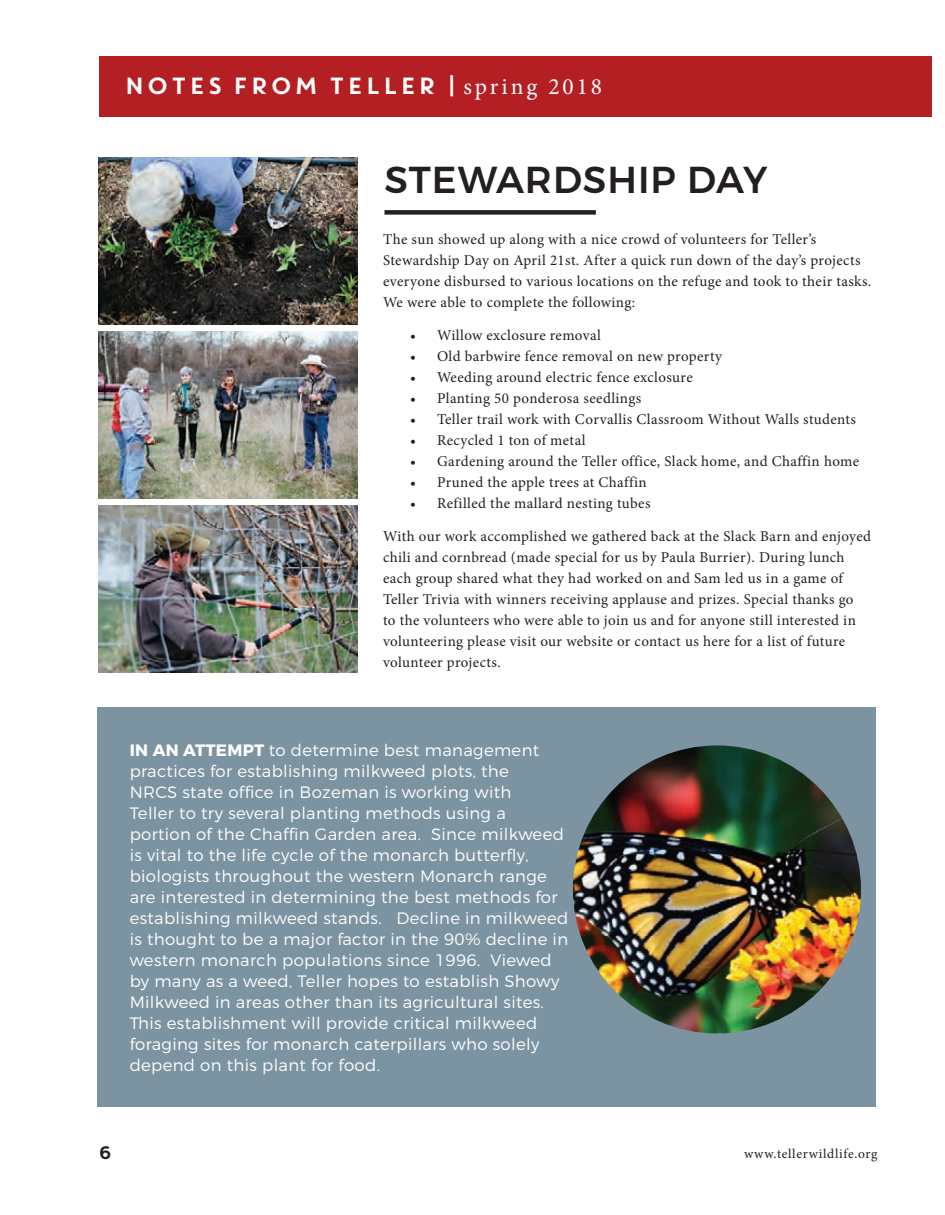
<style>
.page{position:relative;width:945px;height:1215px;background:#fff}
.page>*{position:absolute;margin:0;border:0;box-sizing:border-box;transform-origin:0 0}
.t1{font:500 37.5px "Montserrat";letter-spacing:.025em;color:#231f20}
.t2{font:23.4px "Core Circus";color:#fff}
.t3{font:18px "Core Circus";color:#231f20}
.t4{font:300 16.5px/21px "Montserrat";letter-spacing:.02em;color:#fff}
.t5{font:15px/21px "Minion Pro";letter-spacing:.02em;color:#231f20}
.t6{font:13.5px "Minion Pro";letter-spacing:.05em;color:#231f20}
.s1{font-family:"Minion Pro"}
.s2{font-weight:700}
</style>
<div class="page">
<div style="left:99px;top:56px;width:833px;height:61px;background:#b41f23"></div>
<img style="left:99px;top:157px;width:259px;height:167px">
<img style="left:99px;top:332px;width:259px;height:166px">
<img style="left:99px;top:505px;width:259px;height:167px">
<div style="left:385px;top:210px;width:211px;height:5px;background:#231f20"></div>
<div style="left:98px;top:708px;width:778px;height:399px;background:#7c94a1"></div>
<img style="left:573px;top:745px;width:288px;height:288px;border-radius:144px">
<h2 class="t2" style="left:123px;top:70px;width:480px">NOTES FROM TELLER | <span class="s1">spring 2018</span></h2>
<h1 class="t1" style="left:385px;top:157px;width:385px">STEWARDSHIP DAY</h1>
<p class="t5" style="left:383px;top:228px;width:490px">The sun showed up along with a nice crowd of volunteers for Teller’s Stewardship Day on April 21st. After a quick run down of the day’s projects everyone disbursed to various locations on the refuge and took to their tasks.<br>We were able to complete the following:</p>
<p class="t5" style="left:410px;top:324px;width:192px">• Willow exclosure removal</p>
<p class="t5" style="left:410px;top:345px;width:313px">• Old barbwire fence removal on new property</p>
<p class="t5" style="left:410px;top:366px;width:284px">• Weeding around electric fence exclosure</p>
<p class="t5" style="left:410px;top:387px;width:233px">• Planting 50 ponderosa seedlings</p>
<p class="t5" style="left:410px;top:408px;width:447px">• Teller trail work with Corvallis Classroom Without Walls students</p>
<p class="t5" style="left:410px;top:429px;width:177px">• Recycled 1 ton of metal</p>
<p class="t5" style="left:410px;top:450px;width:451px">• Gardening around the Teller office, Slack home, and Chaffin home</p>
<p class="t5" style="left:410px;top:471px;width:238px">• Pruned the apple trees at Chaffin</p>
<p class="t5" style="left:410px;top:492px;width:242px">• Refilled the mallard nesting tubes</p>
<p class="t5" style="left:383px;top:525px;width:490px">With our work accomplished we gathered back at the Slack Barn and enjoyed chili and cornbread (made special for us by Paula Burrier). During lunch each group shared what they had worked on and Sam led us in a game of Teller Trivia with winners receiving applause and prizes. Special thanks go<br>to the volunteers who were able to join us and for anyone still interested in volunteering please visit our website or contact us here for a list of future volunteer projects.</p>
<p class="t4" style="left:130px;top:740px;width:440px"><span class="s2">IN AN ATTEMPT</span> to determine best management practices for establishing milkweed plots, the<br>NRCS state office in Bozeman is working with<br>Teller to try several planting methods using a portion of the Chaffin Garden area. Since milkweed is vital to the life cycle of the monarch butterfly, biologists throughout the western Monarch range are interested in determining the best methods for establishing milkweed stands. Decline in milkweed is thought to be a major factor in the 90% decline in western monarch populations since 1996. Viewed by many as a weed, Teller hopes to establish Showy Milkweed in areas other than its agricultural sites.<br>This establishment will provide critical milkweed foraging sites for monarch caterpillars who solely depend on this plant for food.</p>
<p class="t3" style="left:98px;top:1140px;width:17px">6</p>
<p class="t6" style="left:744px;top:1144px;width:135px">www.tellerwildlife.org</p>
</div>
